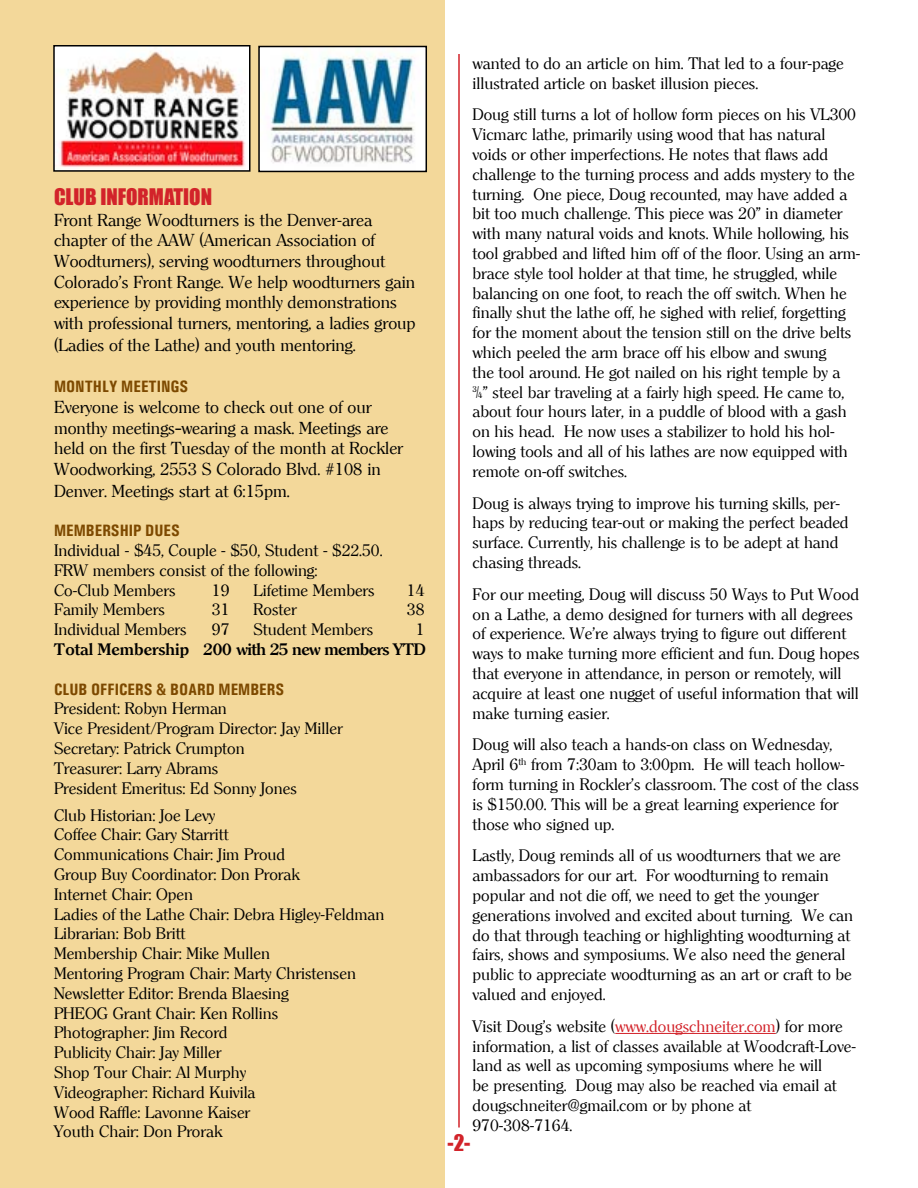
<style>
.page{position:relative;width:918px;height:1188px;background:#fff}
.page>*{position:absolute;margin:0;border:0;box-sizing:border-box;transform-origin:0 0}
.t1{font:21px "Impact";color:#d2232a}
.t2{font:17.25px/20.9px "Clearly Roman";color:#000}
.t3{font:16.5px/19.8px "Clearly Roman";color:#000}
.t4{font:700 16.5px "Univers Condensed";color:#7d4900}
.t5{font:700 16.5px "Clearly Roman";color:#000}
.s1{color:#d2232a}
</style>
<div class="page">
<div style="left:0;top:0;width:445px;height:1188px;background:#f3d89a"></div>
<img style="left:261px;top:49px;width:163px;height:120px">
<div style="left:258px;top:46px;width:169px;height:126px;border:2px solid #000"></div>
<img style="left:56px;top:48px;width:191px;height:121px">
<div style="left:53px;top:45px;width:197px;height:127px;border:2px solid #000"></div>
<hr style="left:458px;top:54px;width:2px;height:1074px;background:#d2232a">
<hr style="left:615px;top:1033px;width:161px;height:1px;background:#d2232a">
<p class="t1" style="left:54px;top:180px;width:160px">CLUB INFORMATION</p>
<p class="t2" style="left:54px;top:210px;width:363px">Front Range Woodturners is the Denver-area chapter of the AAW (American Association of Woodturners), serving woodturners throughout Colorado’s Front Range. We help woodturners gain experience by providing monthly demonstrations with professional turners, mentoring, a ladies group (Ladies of the Lathe) and youth mentoring.</p>
<p class="t4" style="left:54px;top:376px;width:136px">MONTHLY MEETINGS</p>
<p class="t2" style="left:54px;top:397px;width:351px">Everyone is welcome to check out one of our monthy meetings–wearing a mask. Meetings are held on the first Tuesday of the month at Rockler Woodworking, 2553 S Colorado Blvd. #108 in Denver. Meetings start at 6:15pm.</p>
<p class="t4" style="left:54px;top:520px;width:127px">MEMBERSHIP DUES</p>
<p class="t3" style="left:54px;top:541px;width:330px">Individual - $45, Couple - $50, Student - $22.50.<br>FRW members consist of the following:<br>Co-Club Members</p>
<p class="t3" style="left:212px;top:580px;width:19px">19</p>
<p class="t3" style="left:254px;top:580px;width:123px">Lifetime Members</p>
<p class="t3" style="left:407px;top:580px;width:19px">14</p>
<p class="t3" style="left:54px;top:600px;width:112px">Family Members</p>
<p class="t3" style="left:212px;top:600px;width:19px">31</p>
<p class="t3" style="left:254px;top:600px;width:45px">Roster</p>
<p class="t3" style="left:407px;top:600px;width:19px">38</p>
<p class="t3" style="left:54px;top:620px;width:134px">Individual Members</p>
<p class="t3" style="left:212px;top:620px;width:19px">97</p>
<p class="t3" style="left:254px;top:620px;width:121px">Student Members</p>
<p class="t3" style="left:416px;top:620px;width:10px">1</p>
<p class="t5" style="left:54px;top:640px;width:373px">Total Membership 200 with 25 new members YTD</p>
<p class="t4" style="left:54px;top:679px;width:232px">CLUB OFFICERS &amp; BOARD MEMBERS</p>
<p class="t3" style="left:54px;top:699px;width:290px">President: Robyn Herman<br>Vice President/Program Director: Jay Miller<br>Secretary: Patrick Crumpton<br>Treasurer: Larry Abrams<br>President Emeritus: Ed Sonny Jones</p>
<p class="t3" style="left:54px;top:805px;width:332px">Club Historian: Joe Levy<br>Coffee Chair: Gary Starritt<br>Communications Chair: Jim Proud<br>Group Buy Coordinator: Don Prorak<br>Internet Chair: Open<br>Ladies of the Lathe Chair: Debra Higley-Feldman<br>Librarian: Bob Britt<br>Membership Chair: Mike Mullen<br>Mentoring Program Chair: Marty Christensen<br>Newsletter Editor: Brenda Blaesing<br>PHEOG Grant Chair: Ken Rollins<br>Photographer: Jim Record<br>Publicity Chair: Jay Miller<br>Shop Tour Chair: Al Murphy<br>Videographer: Richard Kuivila<br>Wood Raffle: Lavonne Kaiser<br>Youth Chair: Don Prorak</p>
<p class="t3" style="left:472px;top:53px;width:373px">wanted to do an article on him. That led to a four-page illustrated article on basket illusion pieces.</p>
<p class="t3" style="left:472px;top:105px;width:390px">Doug still turns a lot of hollow form pieces on his VL300<br>Vicmarc lathe, primarily using wood that has natural voids or other imperfections. He notes that flaws add challenge to the turning process and adds mystery to the turning. One piece, Doug recounted, may have added a bit too much challenge. This piece was 20” in diameter with many natural voids and knots. While hollowing, his tool grabbed and lifted him off of the floor. Using an arm&shy;brace style tool holder at that time, he struggled, while balancing on one foot, to reach the off switch. When he finally shut the lathe off, he sighed with relief, forgetting for the moment about the tension still on the drive belts which peeled the arm brace off his elbow and swung<br>the tool around. He got nailed on his right temple by a<br>¾” steel bar traveling at a fairly high speed. He came to, about four hours later, in a puddle of blood with a gash on his head. He now uses a stabilizer to hold his hol&shy;lowing tools and all of his lathes are now equipped with remote on-off switches.</p>
<p class="t3" style="left:472px;top:493px;width:378px">Doug is always trying to improve his turning skills, per&shy;haps by reducing tear-out or making the perfect beaded surface. Currently, his challenge is to be adept at hand chasing threads.</p>
<p class="t3" style="left:472px;top:584px;width:389px">For our meeting, Doug will discuss 50 Ways to Put Wood on a Lathe, a demo designed for turners with all degrees of experience. We’re always trying to figure out different ways to make turning more efficient and fun. Doug hopes that everyone in attendance, in person or remotely, will acquire at least one nugget of useful information that will make turning easier.</p>
<p class="t3" style="left:472px;top:735px;width:388px">Doug will also teach a hands-on class on Wednesday, April 6<sup>th</sup> from 7:30am to 3:00pm. He will teach hollow&shy;form turning in Rockler’s classroom. The cost of the class is $150.00. This will be a great learning experience for those who signed up.</p>
<p class="t3" style="left:473px;top:846px;width:382px">Lastly, Doug reminds all of us woodturners that we are ambassadors for our art. For woodturning to remain popular and not die off, we need to get the younger generations involved and excited about turning. We can do that through teaching or highlighting woodturning at fairs, shows and symposiums. We also need the general public to appreciate woodturning as an art or craft to be valued and enjoyed.</p>
<p class="t3" style="left:473px;top:1016px;width:385px">Visit Doug’s website (<span class="s1">www.dougschneiter.com</span>) for more information, a list of classes available at Woodcraft-Love&shy;land as well as upcoming symposiums where he will<br>be presenting. Doug may also be reached via email at dougschneiter@gmail.com or by phone at<br>970-308-7164.</p>
<p class="t1" style="left:448px;top:1127px;width:24px">-2-</p>
</div>
